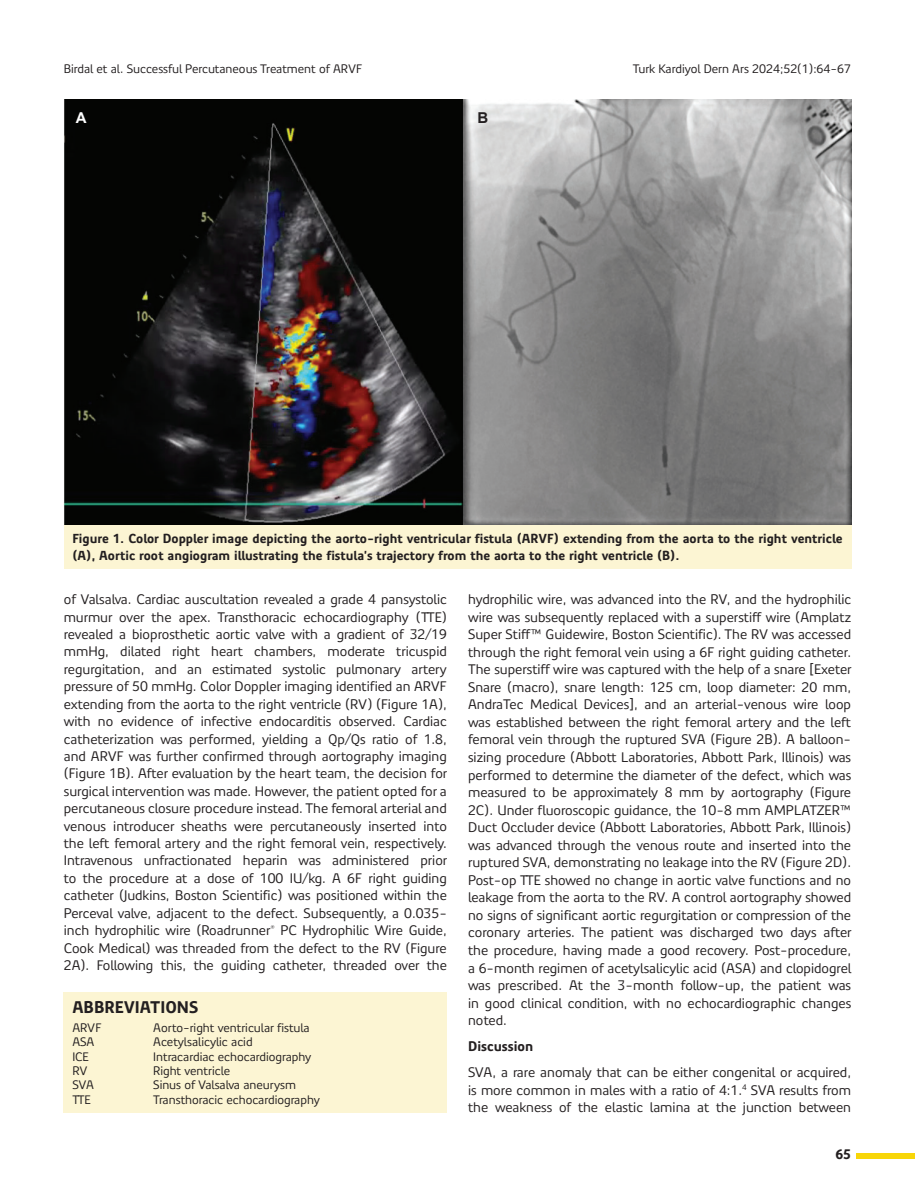
<style>
.page{position:relative;width:915px;height:1191px;background:#fff}
.page>*{position:absolute;margin:0;border:0;box-sizing:border-box;transform-origin:0 0}
.t1{font:16.5px "Precious Sans Two Regular 12";color:#231f20}
.t2{font:700 15px "Arial";color:#fff}
.t3{font:700 15px "Arial";color:#231f20}
.t4{font:13.5px/17.5px "Precious Sans Two Regular 2";color:#231f20;text-align:justify}
.t5{font:13.5px "Precious Sans Two Regular 12";color:#231f20}
.t6{font:12.75px/16.5px "Precious Sans Two Regular 12";color:#231f20}
.t7{font:12px "Precious Sans Two Regular 2";color:#231f20}
</style>
<div class="page">
<div style="left:856px;top:1152px;width:58px;height:6px;background:#f8d608"></div>
<div style="left:64px;top:992px;width:382px;height:120px;background:#fcf5d3"></div>
<img style="left:64px;top:100px;width:786px;height:425px">
<div style="left:64px;top:525px;width:786px;height:43px;background:#fcf5d3"></div>
<p class="t7" style="left:64px;top:61px;width:300px">Birdal et al. Successful Percutaneous Treatment of ARVF</p>
<p class="t7" style="left:632px;top:61px;width:220px">Turk Kardiyol Dern Ars 2024;52(1):64-67</p>
<p class="t2" style="left:76px;top:108px;width:12px">A</p>
<p class="t3" style="left:477px;top:108px;width:12px">B</p>
<p class="t6" style="left:72px;top:531px;width:771px">Figure 1. Color Doppler image depicting the aorto-right ventricular fistula (ARVF) extending from the aorta to the right ventricle (A), Aortic root angiogram illustrating the fistula’s trajectory from the aorta to the right ventricle (B).</p>
<p class="t4" style="left:64px;top:591px;width:385px">of Valsalva. Cardiac auscultation revealed a grade 4 pansystolic murmur over the apex. Transthoracic echocardiography (TTE) revealed a bioprosthetic aortic valve with a gradient of 32/19 mmHg, dilated right heart chambers, moderate tricuspid regurgitation, and an estimated systolic pulmonary artery pressure of 50 mmHg. Color Doppler imaging identified an ARVF extending from the aorta to the right ventricle (RV) (Figure 1A), with no evidence of infective endocarditis observed. Cardiac catheterization was performed, yielding a Qp/Qs ratio of 1.8, and ARVF was further confirmed through aortography imaging (Figure 1B). After evaluation by the heart team, the decision for surgical intervention was made. However, the patient opted for a percutaneous closure procedure instead. The femoral arterial and venous introducer sheaths were percutaneously inserted into the left femoral artery and the right femoral vein, respectively.<br>Intravenous unfractionated heparin was administered prior to the procedure at a dose of 100 IU/kg. A 6F right guiding catheter (Judkins, Boston Scientific) was positioned within the Perceval valve, adjacent to the defect. Subsequently, a 0.035- inch hydrophilic wire (Roadrunner<sup>®</sup> PC Hydrophilic Wire Guide, Cook Medical) was threaded from the defect to the RV (Figure 2A). Following this, the guiding catheter, threaded over the</p>
<p class="t4" style="left:468px;top:590px;width:385px">hydrophilic wire, was advanced into the RV, and the hydrophilic wire was subsequently replaced with a superstiff wire (Amplatz Super Stiff™ Guidewire, Boston Scientific). The RV was accessed through the right femoral vein using a 6F right guiding catheter.<br>The superstiff wire was captured with the help of a snare [Exeter Snare (macro), snare length: 125 cm, loop diameter: 20 mm, AndraTec Medical Devices], and an arterial-venous wire loop was established between the right femoral artery and the left femoral vein through the ruptured SVA (Figure 2B). A balloon&shy;sizing procedure (Abbott Laboratories, Abbott Park, Illinois) was performed to determine the diameter of the defect, which was measured to be approximately 8 mm by aortography (Figure 2C). Under fluoroscopic guidance, the 10-8 mm AMPLATZER™ Duct Occluder device (Abbott Laboratories, Abbott Park, Illinois) was advanced through the venous route and inserted into the ruptured SVA, demonstrating no leakage into the RV (Figure 2D).<br>Post-op TTE showed no change in aortic valve functions and no leakage from the aorta to the RV. A control aortography showed no signs of significant aortic regurgitation or compression of the coronary arteries. The patient was discharged two days after the procedure, having made a good recovery. Post-procedure, a 6-month regimen of acetylsalicylic acid (ASA) and clopidogrel was prescribed. At the 3-month follow-up, the patient was in good clinical condition, with no echocardiographic changes noted.</p>
<p class="t5" style="left:468px;top:1037px;width:67px">Discussion</p>
<p class="t4" style="left:468px;top:1063px;width:384px">SVA, a rare anomaly that can be either congenital or acquired, is more common in males with a ratio of 4:1.<sup>4</sup> SVA results from the weakness of the elastic lamina at the junction between</p>
<p class="t1" style="left:72px;top:996px;width:127px">ABBREVIATIONS</p>
<p class="t7" style="left:72px;top:1019px;width:31px">ARVF</p>
<p class="t7" style="left:153px;top:1019px;width:158px">Aorto-right ventricular fistula</p>
<p class="t7" style="left:72px;top:1034px;width:24px">ASA</p>
<p class="t7" style="left:153px;top:1034px;width:101px">Acetylsalicylic acid</p>
<p class="t7" style="left:72px;top:1048px;width:18px">ICE</p>
<p class="t7" style="left:153px;top:1048px;width:160px">Intracardiac echocardiography</p>
<p class="t7" style="left:72px;top:1063px;width:17px">RV</p>
<p class="t7" style="left:153px;top:1063px;width:78px">Right ventricle</p>
<p class="t7" style="left:72px;top:1077px;width:23px">SVA</p>
<p class="t7" style="left:153px;top:1077px;width:144px">Sinus of Valsalva aneurysm</p>
<p class="t7" style="left:72px;top:1091px;width:20px">TTE</p>
<p class="t7" style="left:153px;top:1091px;width:168px">Transthoracic echocardiography</p>
<p class="t5" style="left:835px;top:1144px;width:17px">65</p>
</div>
